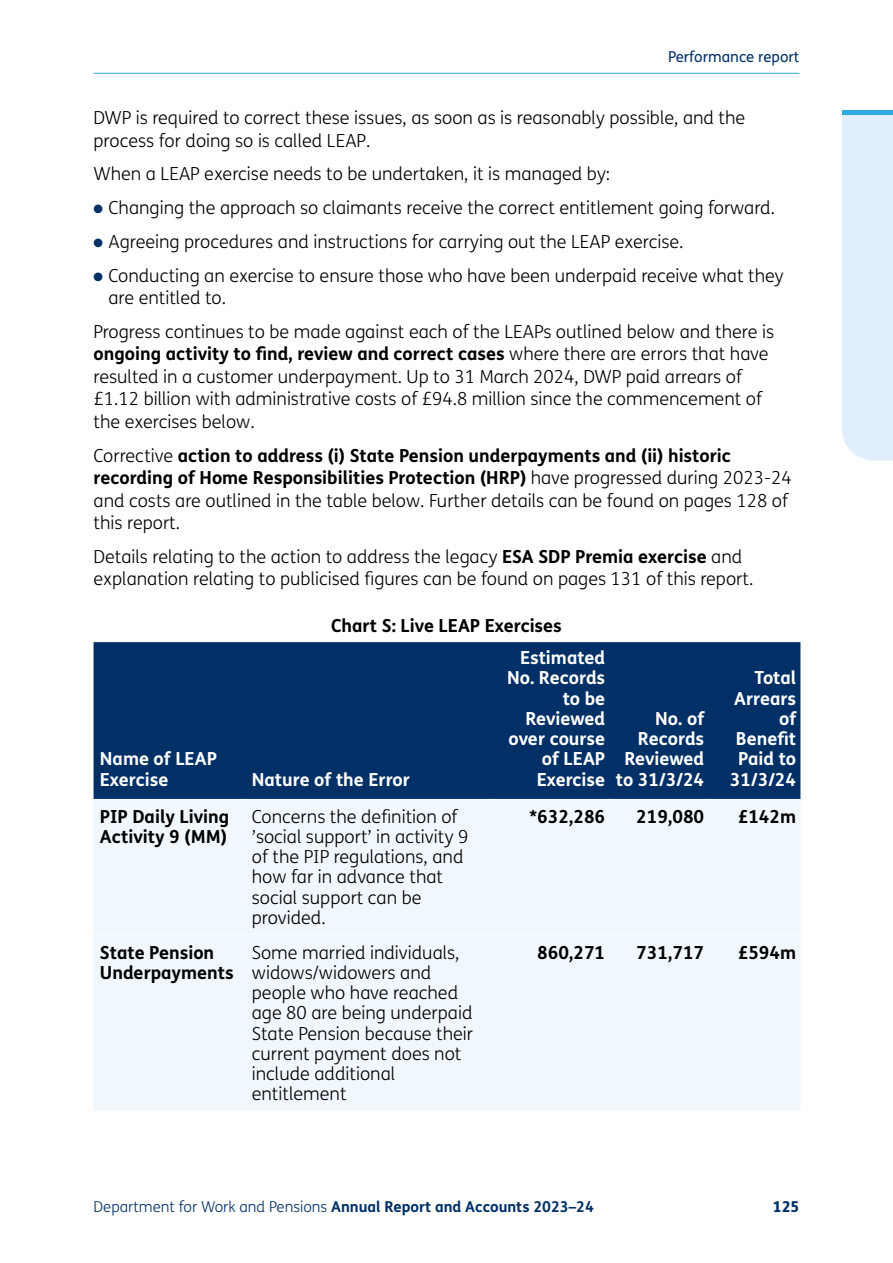
<style>
.page{position:relative;width:893px;height:1263px;background:#fff}
.page>*{position:absolute;margin:0;border:0;box-sizing:border-box;transform-origin:0 0}
._02_-_Text{font:18px/22.5px "FS Me Light 3";color:#000}
._07_-_RL_Table_text{font:18px/20.2px "FS Me Light 3";color:#000}
._02_-_Text-2{font:18px/22.5px "FS Me Light 2";color:#000}
._07_-_Table_Col_Heads_RR{font:18px/20.2px "FS Me Bold 2";color:#fff;text-align:right}
._07_-_RL_Table_text-2{font:18px/20.2px "FS Me Bold 2";color:#000}
._07_-_RR_Figures_in_tables{font:18px "FS Me Bold 2";color:#000}
._07_-_Table_Col_Heads_RL{font:18px/20.2px "FS Me Bold 2";color:#fff}
._01_-_Chart_Headers{font:18px "FS Me Bold 2";color:#000}
.t1{font:15px "FS Me Bold 2";color:#013067}
.t2{font:15px "FS Me 2";color:#013067}
.t3{font:800 15px "FS Me";color:#013067}
.s1{color:#013067}
.s2{font-family:"FS Me Bold 3"}
.s3{font-family:"FS Me Light 2"}
.s4{font-family:"FS Me Bold 2"}
.s5{font-family:"FS Me Light 3"}
</style>
<div class="page">
<hr style="left:94px;top:73px;width:705px;height:1px;background:#2fa9e1">
<div style="left:842px;top:115px;width:51px;height:346px;background:#e1eefb"></div>
<hr style="left:842px;top:111px;width:51px;height:4px;background:#2fa9e1">
<div style="left:94px;top:642px;width:706px;height:156px;background:#013067"></div>
<div style="left:94px;top:799px;width:706px;height:311px;background:#f0f7fd"></div>
<hr style="left:94px;top:798px;width:151px;height:1px;background:#013067">
<hr style="left:245px;top:798px;width:245px;height:1px;background:#013067">
<hr style="left:490px;top:798px;width:119px;height:1px;background:#013067">
<hr style="left:609px;top:798px;width:99px;height:1px;background:#013067">
<hr style="left:708px;top:798px;width:92px;height:1px;background:#013067">
<hr style="left:94px;top:934px;width:151px;height:1px;background:#fff">
<hr style="left:245px;top:934px;width:245px;height:1px;background:#fff">
<hr style="left:490px;top:934px;width:119px;height:1px;background:#fff">
<hr style="left:609px;top:934px;width:99px;height:1px;background:#fff">
<hr style="left:708px;top:934px;width:92px;height:1px;background:#fff">
<p class="t2" style="left:668px;top:47px;width:133px">Performance report</p>
<p class="_02_-_Text" style="left:94px;top:106px;width:653px">DWP is required to correct these issues, as soon as is reasonably possible, and the process for doing so is called LEAP.</p>
<p class="_02_-_Text" style="left:94px;top:162px;width:518px">When a LEAP exercise needs to be undertaken, it is managed by:</p>
<p class="_02_-_Text" style="left:94px;top:196px;width:683px"><span class="s1">●</span> Changing the approach so claimants receive the correct entitlement going forward.</p>
<p class="_02_-_Text" style="left:94px;top:230px;width:592px"><span class="s1">●</span> Agreeing procedures and instructions for carrying out the LEAP exercise.</p>
<p class="_02_-_Text" style="left:108px;top:263px;width:677px;text-indent:-15px"><span class="s1">●</span> Conducting an exercise to ensure those who have been underpaid receive what they are entitled to.</p>
<p class="_02_-_Text" style="left:94px;top:320px;width:682px">Progress continues to be made against each of the LEAPs outlined below and there is <span class="s2">ongoing activity to find, review and correct cases</span> where there are errors that have resulted in a customer underpayment. Up to 31 March 2024, DWP paid arrears of <span class="s3">£1.12 billion with administrative costs of £94.8 million since the commencement of the exercises below.</span></p>
<p class="_02_-_Text" style="left:94px;top:443px;width:700px">Corrective <span class="s4">action to address (i) State Pension underpayments and (ii) historic recording of Home Responsibilities Protection (HRP)</span> have progressed during 2023-24 and costs are outlined in the table below. Further details can be found on pages 128 of this report.</p>
<p class="_02_-_Text-2" style="left:94px;top:545px;width:661px"><span class="s5">Details relating to the action to address the legacy</span> <span class="s4">ESA SDP Premia exercise</span> <span class="s5">and </span>explanation relating to publicised figures can be found on pages 131 of this report.</p>
<h5 class="_01_-_Chart_Headers" style="left:331px;top:611px;width:232px">Chart S: Live LEAP Exercises</h5>
<h5 class="_07_-_Table_Col_Heads_RL" style="left:100px;top:748px;width:119px">Name of LEAP<br>Exercise</h5>
<h5 class="_07_-_Table_Col_Heads_RL" style="left:252px;top:768px;width:160px">Nature of the Error</h5>
<p class="_07_-_Table_Col_Heads_RR" style="left:507px;top:647px;width:100px">Estimated<br>No. Records to be<br>Reviewed over course of LEAP<br>Exercise</p>
<p class="_07_-_Table_Col_Heads_RR" style="left:616px;top:707px;width:90px">No. of<br>Records<br>Reviewed to 31/3/24</p>
<p class="_07_-_Table_Col_Heads_RR" style="left:730px;top:667px;width:68px">Total<br>Arrears of<br><span class="s2">Benefit<br></span>Paid to<br>31/3/24</p>
<p class="_07_-_RL_Table_text-2" style="left:100px;top:805px;width:131px">PIP Daily Living<br>Activity 9 (MM)</p>
<p class="_07_-_RL_Table_text" style="left:252px;top:805px;width:218px"><span class="s3">Concerns the definition of </span>’social support’ in activity 9 of the PIP regulations, and how far in advance that social support can be provided.</p>
<p class="_07_-_RR_Figures_in_tables" style="left:530px;top:802px;width:77px">*632,286</p>
<p class="_07_-_RR_Figures_in_tables" style="left:636px;top:802px;width:70px">219,080</p>
<p class="_07_-_RR_Figures_in_tables" style="left:738px;top:802px;width:60px">£142m</p>
<p class="_07_-_RL_Table_text-2" style="left:100px;top:941px;width:135px">State Pension<br>Underpayments</p>
<p class="_07_-_RL_Table_text" style="left:252px;top:941px;width:223px">Some married individuals, widows/widowers and people who have reached age 80 are being underpaid<br>State Pension because their current payment does not include additional entitlement</p>
<p class="_07_-_RR_Figures_in_tables" style="left:537px;top:938px;width:70px">860,271</p>
<p class="_07_-_RR_Figures_in_tables" style="left:636px;top:938px;width:70px">731,717</p>
<p class="_07_-_RR_Figures_in_tables" style="left:738px;top:938px;width:60px">£594m</p>
<p class="t1" style="left:94px;top:1195px;width:502px"><span class="s5">Department for Work and Pensions</span> Annual Report and Accounts 2023–24</p>
<p class="t3" style="left:773px;top:1195px;width:28px">125</p>
</div>
